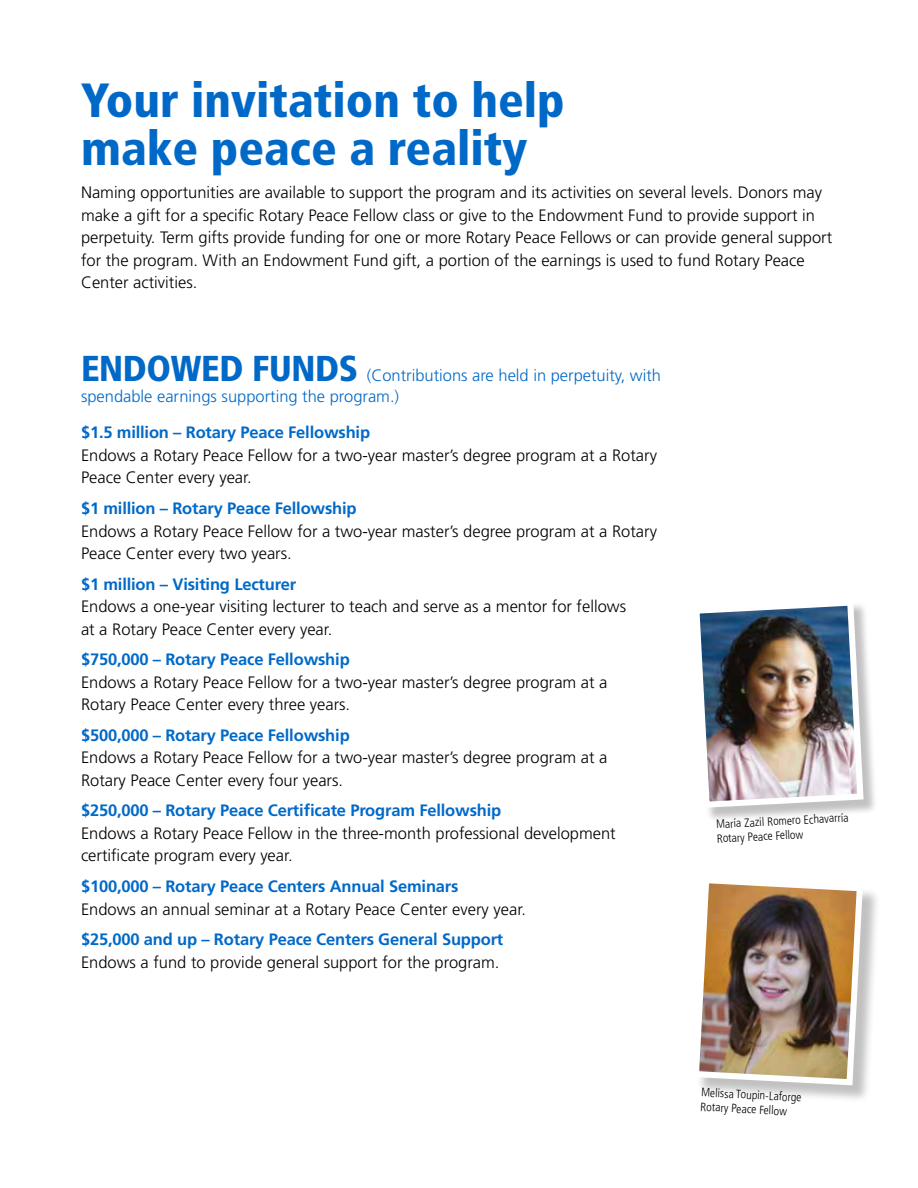
<style>
.page{position:relative;width:918px;height:1188px;background:#fff}
.page>*{position:absolute;margin:0;border:0;box-sizing:border-box;transform-origin:0 0}
.t1{font:900 condensed 48px/48px "Frutiger LT Std";color:#0069c8}
.t2{font:300 16.5px/22.5px "Frutiger LT Std";color:#000}
.t3{font:700 16.5px "Frutiger LT Std";letter-spacing:-.01em;color:#0069c8}
.t4{font:300 16.5px/21px "Frutiger LT Std";color:#0069c8}
.t5{font:300 condensed 12px/14.4px "Frutiger LT Std";color:#000}
.s1{font-weight:900;font-stretch:condensed;font-size:36px}
</style>
<div class="page">
<div style="left:695px;top:602px;width:183px;height:220px;background:#000;opacity:.25"></div>
<img style="left:695px;top:602px;width:172px;height:209px">
<div style="left:696px;top:880px;width:185px;height:223px;background:#000;opacity:.25"></div>
<img style="left:696px;top:880px;width:170px;height:209px">
<h1 class="t1" style="left:81px;top:76px;width:485px">Your invitation to help make peace a reality</h1>
<p class="t2" style="left:81px;top:182px;width:753px">Naming opportunities are available to support the program and its activities on several levels. Donors may make a gift for a specific Rotary Peace Fellow class or give to the Endowment Fund to provide support in perpetuity. Term gifts provide funding for one or more Rotary Peace Fellows or can provide general support for the program. With an Endowment Fund gift, a portion of the earnings is used to fund Rotary Peace Center activities.</p>
<p class="t4" style="left:81px;top:365px;width:582px"><span class="s1">ENDOWED FUNDS</span> (Contributions are held in perpetuity, with spendable earnings supporting the program.)</p>
<p class="t3" style="left:81px;top:423px;width:291px">$1.5 million – Rotary Peace Fellowship</p>
<p class="t2" style="left:81px;top:444px;width:578px">Endows a Rotary Peace Fellow for a two-year master’s degree program at a Rotary<br>Peace Center every year.</p>
<p class="t3" style="left:81px;top:499px;width:277px">$1 million – Rotary Peace Fellowship</p>
<p class="t2" style="left:81px;top:520px;width:578px">Endows a Rotary Peace Fellow for a two-year master’s degree program at a Rotary<br>Peace Center every two years.</p>
<p class="t3" style="left:81px;top:574px;width:217px">$1 million – Visiting Lecturer</p>
<p class="t2" style="left:81px;top:595px;width:547px">Endows a one-year visiting lecturer to teach and serve as a mentor for fellows at a Rotary Peace Center every year.</p>
<p class="t3" style="left:81px;top:650px;width:270px">$750,000 – Rotary Peace Fellowship</p>
<p class="t2" style="left:81px;top:671px;width:528px">Endows a Rotary Peace Fellow for a two-year master’s degree program at a<br>Rotary Peace Center every three years.</p>
<p class="t3" style="left:81px;top:725px;width:270px">$500,000 – Rotary Peace Fellowship</p>
<p class="t2" style="left:81px;top:747px;width:528px">Endows a Rotary Peace Fellow for a two-year master’s degree program at a<br>Rotary Peace Center every four years.</p>
<p class="t3" style="left:81px;top:801px;width:422px">$250,000 – Rotary Peace Certificate Program Fellowship</p>
<p class="t2" style="left:81px;top:822px;width:536px">Endows a Rotary Peace Fellow in the three-month professional development certificate program every year.</p>
<p class="t3" style="left:81px;top:877px;width:379px">$100,000 – Rotary Peace Centers Annual Seminars</p>
<p class="t2" style="left:81px;top:898px;width:446px">Endows an annual seminar at a Rotary Peace Center every year.</p>
<p class="t3" style="left:81px;top:930px;width:424px">$25,000 and up – Rotary Peace Centers General Support</p>
<p class="t2" style="left:81px;top:951px;width:420px">Endows a fund to provide general support for the program.</p>
<p class="t5" style="left:716px;top:817px;width:134px;rotate:-3deg">María Zazil Romero Echavarría<br>Rotary Peace Fellow</p>
<p class="t5" style="left:702px;top:1085px;width:102px;rotate:3deg">Melissa Toupin-Laforge<br>Rotary Peace Fellow</p>
</div>
